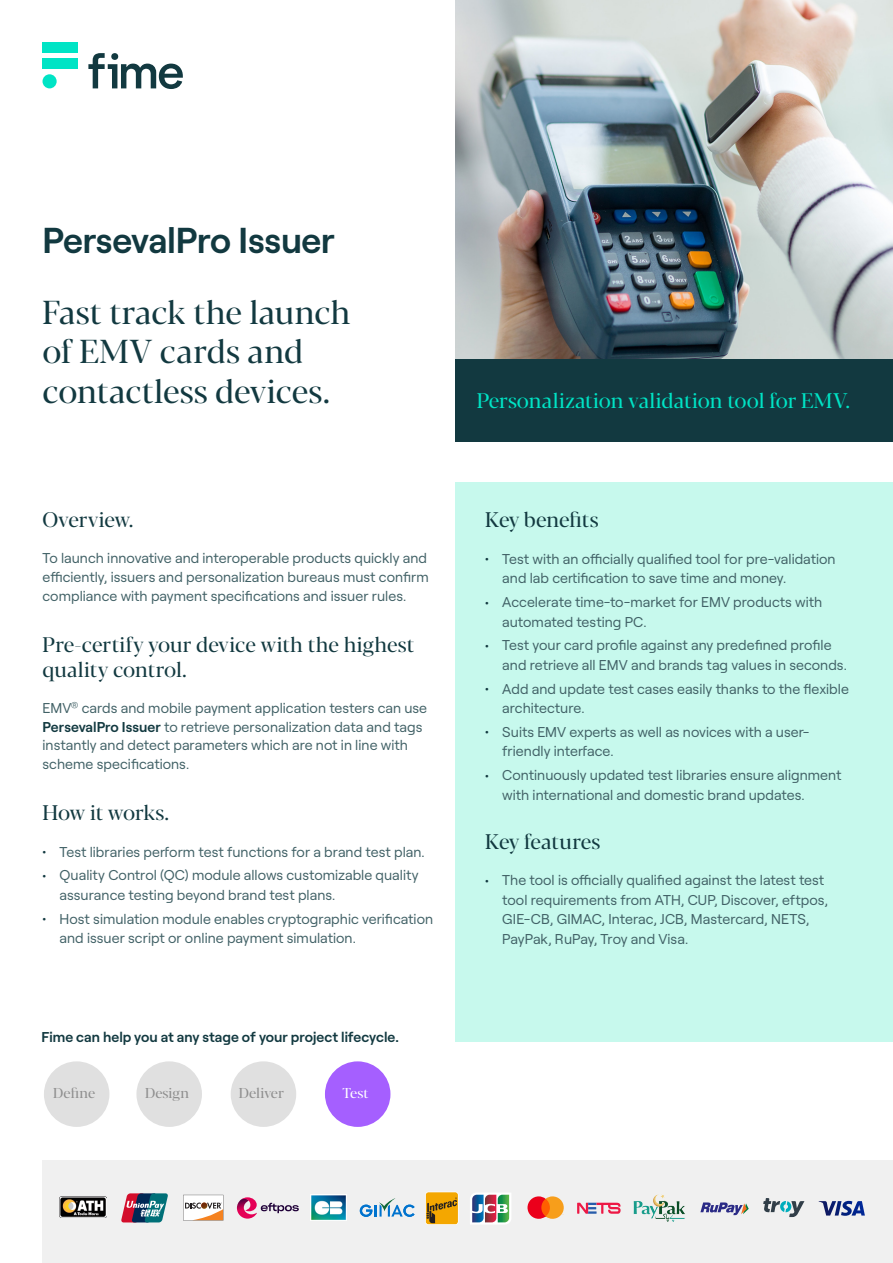
<style>
.page{position:relative;width:893px;height:1263px;background:#fff}
.page>*{position:absolute;margin:0;border:0;box-sizing:border-box;transform-origin:0 0}
.Product_name__Roobert_SemiBold{font:600 36px "Roobert";letter-spacing:-.005em;color:#123940}
.Product_intro{font:33px/39.6px "Blacker Pro Dis";letter-spacing:-.005em;color:#123940}
.Section_Heading{font:21px/25.5px "Blacker Pro Dis";letter-spacing:-.005em;color:#123940}
.Section_Heading-2{font:21px "Blacker Pro Dis";color:#00e4c5}
.Bodycopy_9_5pt__6mm_spacing{font:14.25px/19.5px "Roobert";letter-spacing:.005em;color:#416166}
.Bodycopy_9_5pt__2mm_spacing{font:600 14.25px "Roobert";color:#123940}
.Bodycopy_9_5pt__Roobert_SemiBold{font:14.25px "Blacker Pro Dis";color:#8f8f8f}
.Bodycopy_9_5pt__Roobert_SemiBold-2{font:14.25px "Blacker Pro Dis";color:#fff}
.s1{font-weight:600;color:#123940}
.s2{color:#123940}
</style>
<div class="page">
<div style="left:43px;top:58px;width:35px;height:11px;background:#00e4c5"></div>
<div style="left:43px;top:43px;width:35px;height:10px;background:#00e4c5"></div>
<div style="left:43px;top:74px;width:14px;height:14px;background:#00e4c5;border-radius:50%"></div>
<svg style="left:88px;top:53px;width:95px;height:36px"></svg>
<div style="left:42px;top:1161px;width:851px;height:102px;background:#f0f0f0"></div>
<img style="left:455px;top:0;width:438px;height:359px">
<div style="left:455px;top:483px;width:438px;height:559px;background:#c7f9ed"></div>
<div style="left:455px;top:359px;width:438px;height:83px;background:#123940"></div>
<svg style="left:527px;top:1196px;width:37px;height:23px"></svg>
<img style="left:59px;top:1196px;width:48px;height:21px">
<svg style="left:237px;top:1197px;width:62px;height:21px"></svg>
<img style="left:311px;top:1195px;width:36px;height:25px">
<svg style="left:470px;top:1193px;width:41px;height:31px"></svg>
<svg style="left:121px;top:1193px;width:47px;height:29px"></svg>
<svg style="left:360px;top:1198px;width:55px;height:19px"></svg>
<img style="left:633px;top:1194px;width:52px;height:27px">
<svg style="left:763px;top:1198px;width:41px;height:19px"></svg>
<svg style="left:183px;top:1195px;width:40px;height:25px"></svg>
<svg style="left:819px;top:1201px;width:46px;height:15px"></svg>
<svg style="left:425px;top:1192px;width:33px;height:33px"></svg>
<svg style="left:577px;top:1203px;width:44px;height:11px"></svg>
<svg style="left:700px;top:1202px;width:49px;height:13px"></svg>
<div style="left:44px;top:1061px;width:65px;height:66px;background:#e0e0e0;border-radius:50%"></div>
<div style="left:136px;top:1061px;width:66px;height:66px;background:#e0e0e0;border-radius:50%"></div>
<div style="left:231px;top:1061px;width:65px;height:66px;background:#e0e0e0;border-radius:50%"></div>
<div style="left:325px;top:1061px;width:65px;height:66px;background:#a55fff;border-radius:50%"></div>
<p class="Product_name__Roobert_SemiBold" style="left:43px;top:212px;width:294px">PersevalPro Issuer</p>
<p class="Product_intro" style="left:43px;top:291px;width:310px">Fast track the launch of EMV cards and contactless devices.</p>
<p class="Section_Heading" style="left:43px;top:507px;width:93px">Overview.</p>
<p class="Bodycopy_9_5pt__6mm_spacing" style="left:43px;top:548px;width:388px;line-height:18.8px;text-align:justify">To launch innovative and interoperable products quickly and efficiently, issuers and personalization bureaus must confirm compliance with payment specifications and issuer rules.</p>
<p class="Section_Heading" style="left:43px;top:631px;width:373px">Pre-certify your device with the highest quality control.</p>
<p class="Bodycopy_9_5pt__6mm_spacing" style="left:43px;top:697px;width:386px;line-height:18.8px">EMV<sup>®</sup> cards and mobile payment application testers can use <span class="s1">PersevalPro Issuer</span> to retrieve personalization data and tags instantly and detect parameters which are not in line with scheme specifications.</p>
<p class="Section_Heading" style="left:43px;top:799px;width:128px">How it works.</p>
<p class="Bodycopy_9_5pt__6mm_spacing" style="left:43px;top:841px;width:384px"><span class="s2">•</span> Test libraries perform test functions for a brand test plan.</p>
<p class="Bodycopy_9_5pt__6mm_spacing" style="left:60px;top:864px;width:361px;text-indent:-17px"><span class="s2">•</span> Quality Control (QC) module allows customizable quality assurance testing beyond brand test plans.</p>
<p class="Bodycopy_9_5pt__6mm_spacing" style="left:60px;top:908px;width:375px;text-indent:-17px"><span class="s2">•</span> Host simulation module enables cryptographic verification and issuer script or online payment simulation.</p>
<p class="Bodycopy_9_5pt__2mm_spacing" style="left:41px;top:1025px;width:359px">Fime can help you at any stage of your project lifecycle.</p>
<p class="Bodycopy_9_5pt__Roobert_SemiBold" style="left:53px;top:1084px;width:43px">Define</p>
<p class="Bodycopy_9_5pt__Roobert_SemiBold" style="left:145px;top:1084px;width:46px">Design</p>
<p class="Bodycopy_9_5pt__Roobert_SemiBold" style="left:239px;top:1084px;width:47px">Deliver</p>
<p class="Bodycopy_9_5pt__Roobert_SemiBold-2" style="left:343px;top:1084px;width:28px">Test</p>
<p class="Section_Heading-2" style="left:477px;top:387px;width:375px">Personalization validation tool for EMV.</p>
<p class="Section_Heading" style="left:485px;top:507px;width:115px">Key benefits</p>
<p class="Bodycopy_9_5pt__6mm_spacing" style="left:502px;top:548px;width:335px;text-indent:-17px"><span class="s2">•</span> Test with an officially qualified tool for pre-validation and lab certification to save time and money.</p>
<p class="Bodycopy_9_5pt__6mm_spacing" style="left:502px;top:591px;width:322px;text-indent:-17px"><span class="s2">•</span> Accelerate time-to-market for EMV products with automated testing PC.</p>
<p class="Bodycopy_9_5pt__6mm_spacing" style="left:502px;top:634px;width:346px;text-indent:-17px"><span class="s2">•</span> Test your card profile against any predefined profile and retrieve all EMV and brands tag values in seconds.</p>
<p class="Bodycopy_9_5pt__6mm_spacing" style="left:502px;top:678px;width:348px;text-indent:-17px"><span class="s2">•</span> Add and update test cases easily thanks to the flexible architecture.</p>
<p class="Bodycopy_9_5pt__6mm_spacing" style="left:502px;top:721px;width:309px;text-indent:-17px"><span class="s2">•</span> Suits EMV experts as well as novices with a user&shy;friendly interface.</p>
<p class="Bodycopy_9_5pt__6mm_spacing" style="left:502px;top:764px;width:341px;text-indent:-17px"><span class="s2">•</span> Continuously updated test libraries ensure alignment with international and domestic brand updates.</p>
<p class="Section_Heading" style="left:485px;top:828px;width:116px">Key features</p>
<p class="Bodycopy_9_5pt__6mm_spacing" style="left:502px;top:869px;width:327px;text-indent:-17px"><span class="s2">•</span> The tool is officially qualified against the latest test tool requirements from ATH, CUP, Discover, eftpos, GIE-CB, GIMAC, Interac, JCB, Mastercard, NETS, PayPak, RuPay, Troy and Visa.</p>
</div>
